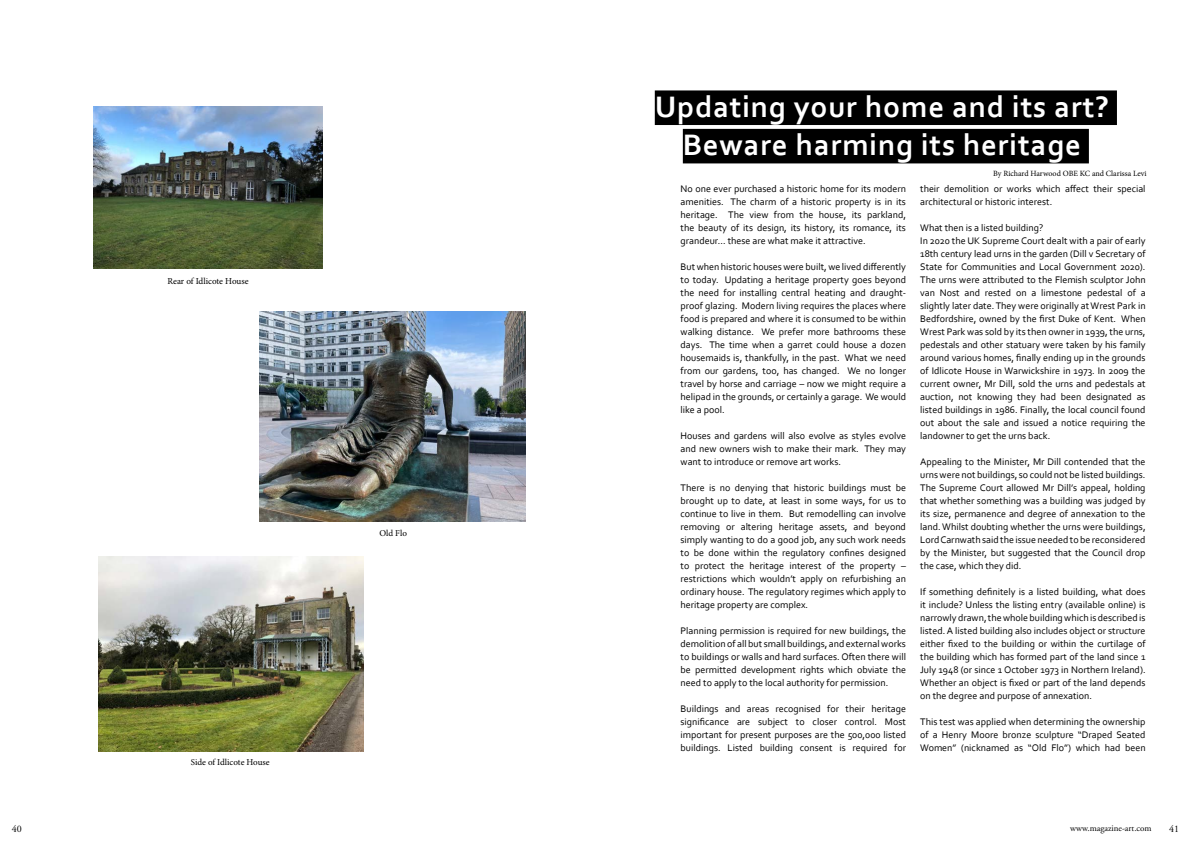
<style>
.page{position:relative;width:1191px;height:842px;background:#fff}
.page>*{position:absolute;margin:0;border:0;box-sizing:border-box;transform-origin:0 0}
.t1{font:700 31px/38.4px "Corbel";letter-spacing:.025em;color:#fff;text-align:center}
.t2{font:10px/13px "Corbel";color:#000;text-align:justify}
.t3{font:10px "Adobe Garamond Pro";color:#000}
.t4{font:9.1px "Minion Pro";letter-spacing:-.005em;color:#000}
.t5{font:9px "Minion Pro";color:#000}
.t6{font:9px "Adobe Garamond Pro";color:#000}
.t7{font:8px "Minion Pro";letter-spacing:-.005em;color:#000}
</style>
<div class="page">
<img style="left:93px;top:107px;width:229px;height:162px">
<img style="left:260px;top:311px;width:265px;height:211px">
<img style="left:98px;top:556px;width:266px;height:195px">
<div style="left:655px;top:90px;width:462px;height:35px;background:#000"></div>
<div style="left:683px;top:129px;width:405px;height:34px;background:#000"></div>
<h1 class="t1" style="left:655px;top:87px;width:456px">Updating your home and its art?<br>Beware harming its heritage</h1>
<p class="t4" style="left:167px;top:275px;width:83px">Rear of Idlicote House</p>
<p class="t5" style="left:191px;top:756px;width:80px">Side of Idlicote House</p>
<p class="t5" style="left:379px;top:527px;width:29px">Old Flo</p>
<p class="t2" style="left:680px;top:182px;width:227px">No one ever purchased a historic home for its modern amenities. The charm of a historic property is in its heritage. The view from the house, its parkland, the beauty of its design, its history, its romance, its grandeur... these are what make it attractive.</p>
<p class="t2" style="left:680px;top:260px;width:227px">But when historic houses were built, we lived differently to today. Updating a heritage property goes beyond the need for installing central heating and draught&shy;proof glazing. Modern living requires the places where food is prepared and where it is consumed to be within walking distance. We prefer more bathrooms these days. The time when a garret could house a dozen housemaids is, thankfully, in the past. What we need from our gardens, too, has changed. We no longer travel by horse and carriage – now we might require a helipad in the grounds, or certainly a garage. We would like a pool.</p>
<p class="t2" style="left:680px;top:429px;width:227px">Houses and gardens will also evolve as styles evolve and new owners wish to make their mark. They may want to introduce or remove art works.</p>
<p class="t2" style="left:680px;top:481px;width:227px">There is no denying that historic buildings must be brought up to date, at least in some ways, for us to continue to live in them. But remodelling can involve removing or altering heritage assets, and beyond simply wanting to do a good job, any such work needs to be done within the regulatory confines designed to protect the heritage interest of the property – restrictions which wouldn’t apply on refurbishing an ordinary house. The regulatory regimes which apply to heritage property are complex.</p>
<p class="t2" style="left:680px;top:624px;width:227px">Planning permission is required for new buildings, the demolition of all but small buildings, and external works to buildings or walls and hard surfaces. Often there will be permitted development rights which obviate the need to apply to the local authority for permission.</p>
<p class="t2" style="left:680px;top:702px;width:227px">Buildings and areas recognised for their heritage significance are subject to closer control. Most important for present purposes are the 500,000 listed buildings. Listed building consent is required for</p>
<p class="t7" style="left:993px;top:168px;width:155px">By Richard Harwood OBE KC and Clarissa Levi</p>
<p class="t2" style="left:920px;top:182px;width:227px">their demolition or works which affect their special architectural or historic interest.</p>
<p class="t2" style="left:920px;top:221px;width:227px;text-align:left">What then is a listed building?<br>In 2020 the UK Supreme Court dealt with a pair of early 18th century lead urns in the garden (Dill v Secretary of State for Communities and Local Government 2020).<br>The urns were attributed to the Flemish sculptor John van Nost and rested on a limestone pedestal of a slightly later date. They were originally at Wrest Park in Bedfordshire, owned by the first Duke of Kent. When Wrest Park was sold by its then owner in 1939, the urns, pedestals and other statuary were taken by his family around various homes, finally ending up in the grounds of Idlicote House in Warwickshire in 1973. In 2009 the current owner, Mr Dill, sold the urns and pedestals at auction, not knowing they had been designated as listed buildings in 1986. Finally, the local council found out about the sale and issued a notice requiring the landowner to get the urns back.</p>
<p class="t2" style="left:920px;top:455px;width:227px">Appealing to the Minister, Mr Dill contended that the urns were not buildings, so could not be listed buildings.<br>The Supreme Court allowed Mr Dill’s appeal, holding that whether something was a building was judged by its size, permanence and degree of annexation to the land. Whilst doubting whether the urns were buildings, Lord Carnwath said the issue needed to be reconsidered by the Minister, but suggested that the Council drop the case, which they did.</p>
<p class="t2" style="left:920px;top:585px;width:227px">If something definitely is a listed building, what does it include? Unless the listing entry (available online) is narrowly drawn, the whole building which is described is listed. A listed building also includes object or structure either fixed to the building or within the curtilage of the building which has formed part of the land since 1<br>July 1948 (or since 1 October 1973 in Northern Ireland).<br>Whether an object is fixed or part of the land depends on the degree and purpose of annexation.</p>
<p class="t2" style="left:920px;top:715px;width:227px">This test was applied when determining the ownership of a Henry Moore bronze sculpture “Draped Seated Women” (nicknamed as “Old Flo”) which had been</p>
<p class="t3" style="left:12px;top:822px;width:11px">40</p>
<p class="t6" style="left:1070px;top:823px;width:83px">www.magazine-art.com</p>
<p class="t3" style="left:1169px;top:822px;width:11px">41</p>
</div>
